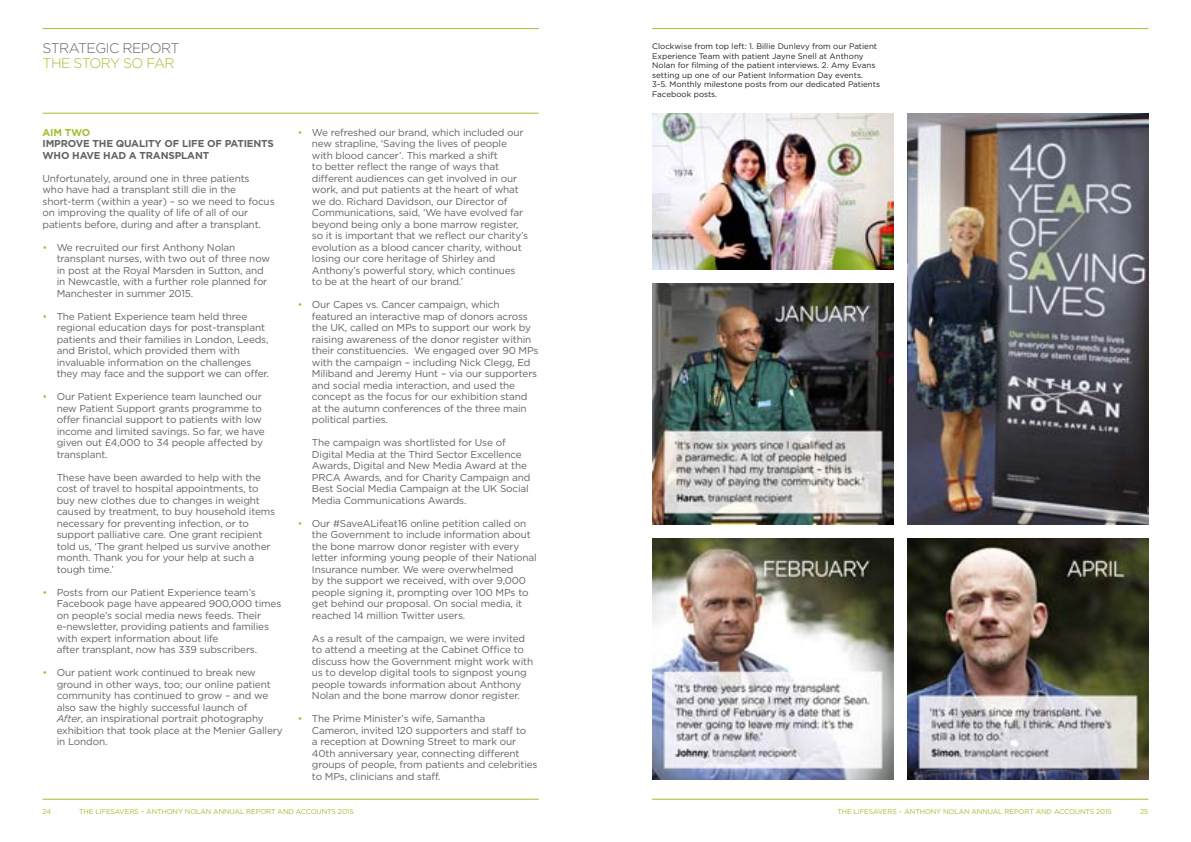
<style>
.page{position:relative;width:1191px;height:842px;background:#fff}
.page>*{position:absolute;margin:0;border:0;box-sizing:border-box;transform-origin:0 0}
.t1{font:300 14px "Gotham";letter-spacing:-.04em;color:#636366}
.t2{font:300 14px "Gotham";letter-spacing:-.07em;color:#a1c030}
.t3{font:10px/11.5px "Gotham";letter-spacing:-.015em;color:#636366}
.t4{font:700 10px/11.5px "Gotham";letter-spacing:-.015em;color:#636366}
.t5{font:700 10px "Gotham";color:#a1c030}
.t6{font:8px/9.6px "Gotham";color:#231f20}
.t7{font:7px "Gotham";letter-spacing:-.015em;color:#a1c030}
.s1{color:#a1c030}
.s2{font-style:italic}
</style>
<div class="page">
<hr style="left:43px;top:799px;width:496px;height:1px;background:#a1c030">
<hr style="left:43px;top:28px;width:496px;height:1px;background:#a1c030">
<hr style="left:652px;top:799px;width:496px;height:1px;background:#a1c030">
<hr style="left:652px;top:28px;width:496px;height:1px;background:#a1c030">
<img style="left:907px;top:113px;width:241px;height:411px">
<img style="left:652px;top:113px;width:241px;height:156px">
<img style="left:652px;top:539px;width:241px;height:241px">
<img style="left:652px;top:283px;width:241px;height:241px">
<img style="left:907px;top:539px;width:241px;height:241px">
<hr style="left:43px;top:113px;width:496px;height:1px;background:#a1c030">
<h1 class="t1" style="left:43px;top:39px;width:138px">STRATEGIC REPORT</h1>
<h1 class="t2" style="left:43px;top:54px;width:123px">TH E STORY SO FAR</h1>
<p class="t5" style="left:43px;top:125px;width:49px">AIMTWO</p>
<p class="t4" style="left:43px;top:138px;width:233px">IM PROVE THE QUALITY OF LIFE OF PATI ENTS<br>WHO HAVE HAD A TRANSPLANT</p>
<p class="t3" style="left:43px;top:172px;width:234px">U nfortunately, around one in three patients<br>who have had a transplant still die in the short-term (within a year) – so we need to focus on improving the quality of life of all of our patients before, during and after a transplant.</p>
<p class="t3" style="left:57px;top:241px;width:215px;text-indent:-14px"><span class="s1">•</span> We recruited our first Anthony Nolan transplant nurses, with two out of three now in post at the Royal Marsden in Sutton, and in Newcastle, with a further role planned for Manchester in summer 2015.</p>
<p class="t3" style="left:57px;top:310px;width:214px;text-indent:-14px"><span class="s1">•</span> The Patient Experience team held three regional education days for post-transplant patients and their families in London, Leeds, and Bristol, which provided them with invaluable information on the challenges they may face and the support we can offer.</p>
<p class="t3" style="left:57px;top:391px;width:209px;text-indent:-14px"><span class="s1">•</span> Our Patient Experience team launched our new Patient Support grants programme to offer financial support to patients with low income and limited savings. So far, we have given out £4,000 to 34 people affected by transplant.</p>
<p class="t3" style="left:57px;top:471px;width:220px">These have been awarded to help with the cost of travel to hospital appointments, to buy new clothes due to changes in weight caused by treatment, to buy household items necessary for preventing infection, or to support palliative care. One grant recipient told us, ‘The grant helped us survive another month. Thank you for your help at such a tough time.’</p>
<p class="t3" style="left:57px;top:586px;width:226px;text-indent:-14px"><span class="s1">•</span> Posts from our Patient Experience team’s Facebook page have appeared 900,000 times on people’s social media news feeds. Their e-newsletter, providing patients and families with expert information about life<br>after transplant, now has 339 subscribers.</p>
<p class="t3" style="left:57px;top:667px;width:227px;text-indent:-14px"><span class="s1">•</span> Our patient work continued to break new ground in other ways, too; our online patient community has continued to grow – and we also saw the highly successful launch of<br><span class="s2">After</span>, an inspirational portrait photography exhibition that took place at the Menier Gallery in London.</p>
<p class="t3" style="left:312px;top:126px;width:218px;text-indent:-14px"><span class="s1">•</span> We refreshed our brand, which included our new strapline, ‘Saving the lives of people with blood cancer’. This marked a shift<br>to better reflect the range of ways that different audiences can get involved in our work, and put patients at the heart of what we do. Richard Davidson, our D irector of Communications, said, ‘We have evolved far beyond being only a bone marrow register, so it is important that we reflect our charity’s evolution as a blood cancer charity, without losing our core heritage of Shirley and Anthony’s powerful story, which continues to be at the heart of our brand.’</p>
<p class="t3" style="left:312px;top:299px;width:228px;text-indent:-14px"><span class="s1">•</span> Our Capes vs. Cancer campaign, which featured an interactive map of donors across the UK, called on MPs to support our work by raising awareness of the donor register within their constituencies. We engaged over 90 MPs with the campaign – including N ick Clegg, Ed M iliband and Jeremy H unt – via our supporters and social media interaction, and used the concept as the focus for our exhibition stand at the autumn conferences of the three main political parties.</p>
<p class="t3" style="left:312px;top:437px;width:220px">The campaign was shortlisted for Use of Digital Media at the Third Sector Excellence Awards, Digital and New Media Award at the PRCA Awards, and for Charity Campaign and Best Social Media Campaign at the UK Social Media Communications Awards.</p>
<p class="t3" style="left:312px;top:517px;width:226px;text-indent:-14px"><span class="s1">•</span> Our #SaveALifeat16 online petition called on the Government to include information about the bone marrow donor register with every letter informing young people of their National I nsurance number. We were overwhelmed<br>by the support we received, with over 9,000 people signing it, prompting over 100 MPs to get behind our proposal. On social media, it reached 14 million Twitter users.</p>
<p class="t3" style="left:312px;top:632px;width:223px">As a result of the campaign, we were invited to attend a meeting at the Cabinet Office to discuss how the Government might work with us to develop digital tools to signpost young people towards information about Anthony Nolan and the bone marrow donor register.</p>
<p class="t3" style="left:312px;top:713px;width:227px;text-indent:-14px"><span class="s1">•</span> The Prime M inister’s wife, Samantha<br>Cameron, invited 120 supporters and staff to<br>a reception at Downing Street to mark our 40th anniversary year, connecting different groups of people, from patients and celebrities to MPs, clinicians and staff.</p>
<p class="t6" style="left:652px;top:41px;width:229px">Clockwise from top left: 1. Billie Dunlevy from our Patient Experience Team with patient Jayne Snell at Anthony Nolan for filming of the patient interviews. 2. Amy Evans setting up one of our Patient I nformation Day events.<br>3-5. Monthly milestone posts from our dedicated Patients Facebook posts.</p>
<p class="t7" style="left:43px;top:807px;width:10px">24</p>
<p class="t7" style="left:79px;top:807px;width:187px">THE LIFESAVERS – ANTHONY NOLAN Ann ual Report</p>
<p class="t7" style="left:277px;top:807px;width:50px">an d Accounts</p>
<p class="t7" style="left:338px;top:807px;width:17px">2015</p>
<p class="t7" style="left:837px;top:807px;width:187px">THE LIFESAVERS – ANTHONY NOLAN Ann ual Report</p>
<p class="t7" style="left:1035px;top:807px;width:50px">an d Accounts</p>
<p class="t7" style="left:1096px;top:807px;width:17px">2015</p>
<p class="t7" style="left:1140px;top:807px;width:10px">25</p>
</div>
